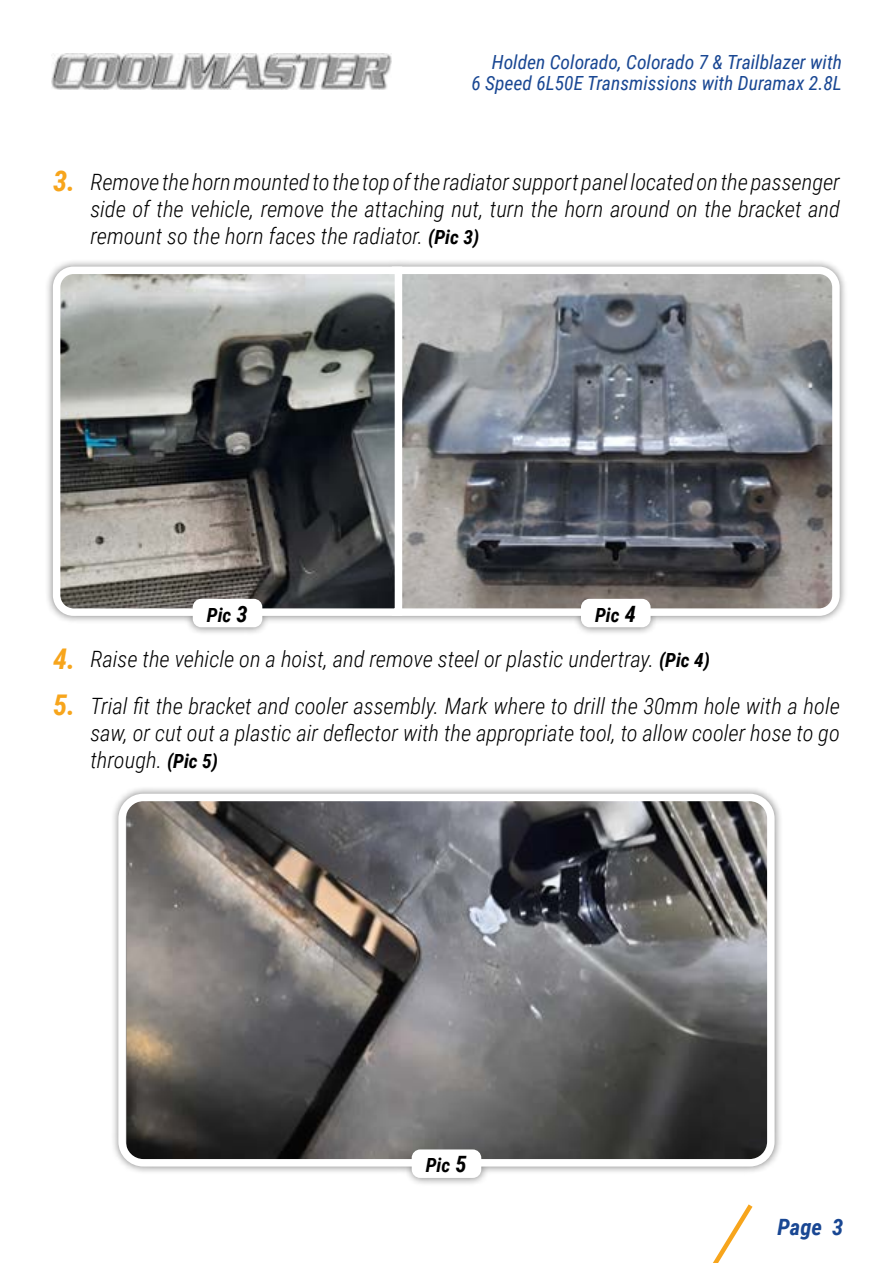
<style>
.page{position:relative;width:893px;height:1263px;background:#fff}
.page>*{position:absolute;margin:0;border:0;box-sizing:border-box;transform-origin:0 0}
.t1{font:italic 700 28.5px "Roboto Condensed";color:#f7a51c}
.t2{font:italic 300 22.5px/27px "Roboto Condensed";color:#000;text-align:justify}
.t3{font:italic 700 22.5px "Roboto Condensed";color:#194793}
.t4{font:italic 19.5px/21px "Roboto Condensed";color:#194793;text-align:right}
.t5{font:italic 700 19.5px "Roboto Condensed";color:#000}
.s1{font-weight:700;font-size:19.5px}
.s2{font-size:22.5px}
.s3{font-weight:700;font-size:28.5px;color:#f7a51c}
</style>
<div class="page">
<svg style="left:713px;top:1204px;width:40px;height:59px"></svg>
<img style="left:51px;top:53px;width:340px;height:36px">
<div style="left:45px;top:259px;width:803px;height:376px;background:#000;opacity:.5"></div>
<svg style="left:406px;top:263px;width:437px;height:357px;background:#808286"></svg>
<div style="left:581px;top:599px;width:70px;height:28px;background:#fff;border-radius:9px"></div>
<svg style="left:49px;top:263px;width:357px;height:357px;background:#7b7c7a"></svg>
<div style="left:193px;top:599px;width:69px;height:28px;background:#fff;border-radius:9px"></div>
<div style="left:111px;top:786px;width:672px;height:400px;background:#000;opacity:.5"></div>
<img style="left:126px;top:797px;width:645px;height:366px">
<div style="left:118px;top:794px;width:657px;height:372px;border:8px solid #fff;border-radius:21px"></div>
<div style="left:412px;top:1149px;width:69px;height:29px;background:#fff;border-radius:9px"></div>
<p class="t4" style="left:471px;top:50px;width:372px">Holden Colorado, Colorado 7 &amp; Trailblazer with<br>6 Speed 6L50E Transmissions with Duramax 2.8L</p>
<p class="t1" style="left:53px;top:161px;width:24px">3.</p>
<p class="t2" style="left:90px;top:168px;width:751px">Remove the horn mounted to the top of the radiator support panel located on the passenger side of the vehicle, remove the attaching nut, turn the horn around on the bracket and remount so the horn faces the radiator. <span class="s1">(Pic 3)</span></p>
<p class="t5" style="left:207px;top:601px;width:42px">Pic <span class="s2">3</span></p>
<p class="t5" style="left:595px;top:601px;width:42px">Pic <span class="s2">4</span></p>
<p class="t2" style="left:53px;top:645px;width:658px"><span class="s3">4.</span> Raise the vehicle on a hoist, and remove steel or plastic undertray. <span class="s1">(Pic 4)</span></p>
<p class="t1" style="left:53px;top:685px;width:24px">5.</p>
<p class="t2" style="left:90px;top:691px;width:751px">Trial fit the bracket and cooler assembly. Mark where to drill the 30mm hole with a hole saw, or cut out a plastic air deflector with the appropriate tool, to allow cooler hose to go through. <span class="s1">(Pic 5)</span></p>
<p class="t5" style="left:426px;top:1151px;width:42px">Pic <span class="s2">5</span></p>
<p class="t3" style="left:777px;top:1212px;width:67px">Page 3</p>
</div>
